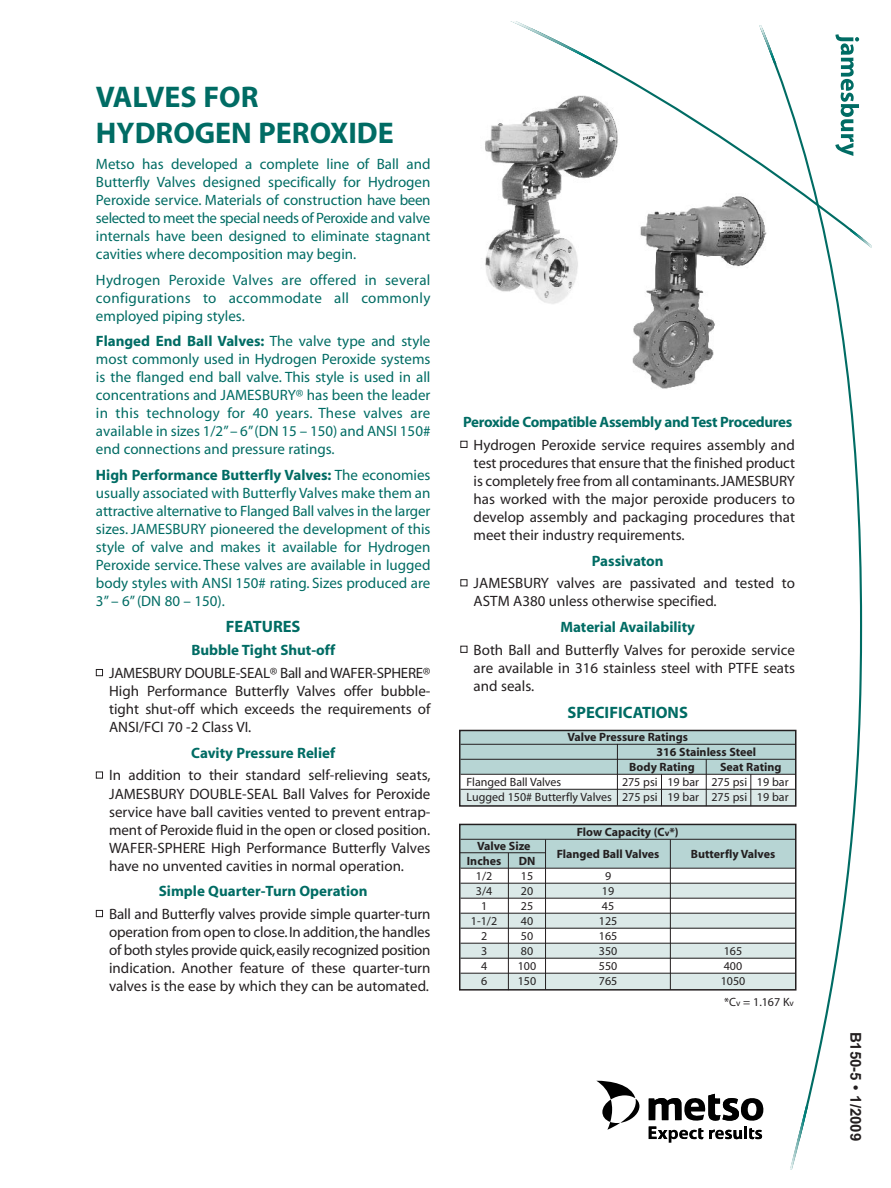
<style>
.page{position:relative;width:891px;height:1188px;background:#fff}
.page>*{position:absolute;margin:0;border:0;box-sizing:border-box;transform-origin:0 0}
.t1{font:30px/36px "Myriad MM 700 600";color:#006c64}
.t2{font:16.5px "Myriad MM 700 600";color:#006c64}
.t3{font:15px/18px "Myriad MM 400 600";color:#231f20;text-align:justify}
.t4{font:15px/18px "Myriad MM 400 600";color:#006c64;text-align:justify}
.t5{font:15px "Myriad MM 700 600";color:#006c64}
.t6{font:15px "Myriad MM 700 600";letter-spacing:-.02em;color:#006c64}
.t7{font:700 15px "Arial";color:#231f20}
.t8{font:12px/15px "Myriad MM 400 600";color:#231f20;text-align:right}
.t9{font:12px "Myriad MM 700 600";color:#231f20}
.s1{font-family:"Myriad MM 400 600"}
.s2{color:#fff}
.s3{font-size:9px}
</style>
<div class="page">
<svg style="left:760px;top:241px;width:102px;height:872px"></svg>
<svg style="left:597px;top:38px;width:263px;height:203px"></svg>
<svg style="left:790px;top:1105px;width:18px;height:64px"></svg>
<svg style="left:759px;top:25px;width:18px;height:39px"></svg>
<svg style="left:850px;top:228px;width:22px;height:20px"></svg>
<svg style="left:510px;top:21px;width:93px;height:43px"></svg>
<svg style="left:597px;top:1081px;width:42px;height:49px"></svg>
<svg style="left:649px;top:1094px;width:114px;height:49px"></svg>
<svg style="left:835px;top:34px;width:24px;height:122px"></svg>
<div style="left:460px;top:884px;width:335px;height:14px;background:#dbe9e8"></div>
<div style="left:460px;top:913px;width:335px;height:15px;background:#dbe9e8"></div>
<div style="left:460px;top:943px;width:335px;height:15px;background:#dbe9e8"></div>
<div style="left:460px;top:973px;width:335px;height:16px;background:#dbe9e8"></div>
<div style="left:460px;top:824px;width:335px;height:44px;background:#b7d5d4"></div>
<hr style="left:460px;top:839px;width:335px;height:1px;background:#231f20">
<hr style="left:460px;top:868px;width:335px;height:1px;background:#231f20">
<hr style="left:460px;top:883px;width:335px;height:1px;background:#231f20">
<hr style="left:460px;top:898px;width:335px;height:1px;background:#231f20">
<hr style="left:460px;top:913px;width:335px;height:1px;background:#231f20">
<hr style="left:460px;top:928px;width:335px;height:1px;background:#231f20">
<hr style="left:460px;top:943px;width:335px;height:1px;background:#231f20">
<hr style="left:460px;top:958px;width:335px;height:1px;background:#231f20">
<hr style="left:460px;top:973px;width:335px;height:1px;background:#231f20">
<div style="left:459px;top:824px;width:338px;height:167px;border:2px solid #231f20"></div>
<div style="left:459px;top:415px;width:337px;height:311px;background:#fff"></div>
<div style="left:460px;top:731px;width:335px;height:43px;background:#b7d5d4"></div>
<div style="left:460px;top:789px;width:335px;height:17px;background:#dbe9e8"></div>
<img style="left:485px;top:90px;width:135px;height:214px">
<hr style="left:460px;top:744px;width:335px;height:1px;background:#231f20">
<hr style="left:460px;top:759px;width:335px;height:1px;background:#231f20">
<hr style="left:460px;top:774px;width:335px;height:1px;background:#231f20">
<hr style="left:460px;top:789px;width:335px;height:1px;background:#231f20">
<div style="left:459px;top:730px;width:338px;height:77px;border:2px solid #231f20"></div>
<hr style="left:617px;top:744px;width:1px;height:61px;background:#231f20">
<hr style="left:545px;top:839px;width:1px;height:151px;background:#231f20">
<hr style="left:670px;top:839px;width:1px;height:151px;background:#231f20">
<img style="left:628px;top:194px;width:141px;height:197px">
<hr style="left:661px;top:774px;width:1px;height:32px;background:#231f20">
<hr style="left:706px;top:759px;width:1px;height:47px;background:#231f20">
<hr style="left:751px;top:774px;width:1px;height:32px;background:#231f20">
<hr style="left:508px;top:853px;width:1px;height:137px;background:#231f20">
<div style="left:717px;top:996px;width:78px;height:15px;background:#fff"></div>
<hr style="left:460px;top:852px;width:85px;height:1px;background:#231f20">
<h1 class="t1" style="left:96px;top:81px;width:299px">VALVES FOR<br>HYDROGEN PEROXIDE</h1>
<p class="t4" style="left:96px;top:156px;width:336px">Metso has developed a complete line of Ball and Butterfly Valves designed specifically for Hydrogen Peroxide service. Materials of construction have been selected to meet the special needs of Peroxide and valve internals have been designed to eliminate stagnant cavities where decomposition may begin.</p>
<p class="t4" style="left:96px;top:272px;width:336px">Hydrogen Peroxide Valves are offered in several configurations to accommodate all commonly employed piping styles.</p>
<p class="t5" style="left:96px;top:335px;width:336px">Flanged End Ball Valves: <span class="s1">The valve type and style</span></p>
<p class="t4" style="left:96px;top:351px;width:336px">most commonly used in Hydrogen Peroxide systems is the flanged end ball valve. This style is used in all concentrations and JAMESBURY® has been the leader in this technology for 40 years. These valves are available in sizes 1/2”– 6”(DN 15 – 150) and ANSI 150# end connections and pressure ratings.</p>
<p class="t5" style="left:96px;top:469px;width:336px">High Performance Butterfly Valves: <span class="s1">The economies</span></p>
<p class="t4" style="left:96px;top:485px;width:336px">usually associated with Butterfly Valves make them an attractive alternative to Flanged Ball valves in the larger sizes. JAMESBURY pioneered the development of this style of valve and makes it available for Hydrogen Peroxide service. These valves are available in lugged body styles with ANSI 150# rating. Sizes produced are 3” – 6” (DN 80 – 150).</p>
<p class="t2" style="left:226px;top:621px;width:76px">FEATURES</p>
<p class="t5" style="left:191px;top:645px;width:145px">Bubble Tight Shut-off</p>
<p class="t3" style="left:109px;top:665px;width:323px;text-indent:-13px"><span class="s2">■</span> JAMESBURY DOUBLE-SEAL® Ball and WAFER-SPHERE® High Performance Butterfly Valves offer bubble&shy;tight shut-off which exceeds the requirements of ANSI/FCI 70 -2 Class VI.</p>
<p class="t5" style="left:191px;top:747px;width:145px">Cavity Pressure Relief</p>
<p class="t3" style="left:109px;top:768px;width:323px;text-indent:-13px"><span class="s2">■</span> In addition to their standard self-relieving seats, JAMESBURY DOUBLE-SEAL Ball Valves for Peroxide service have ball cavities vented to prevent entrap&shy;ment of Peroxide fluid in the open or closed position.<br>WAFER-SPHERE High Performance Butterfly Valves have no unvented cavities in normal operation.</p>
<p class="t5" style="left:159px;top:886px;width:210px">Simple Quarter-Turn Operation</p>
<p class="t3" style="left:109px;top:906px;width:323px;text-indent:-13px"><span class="s2">■</span> Ball and Butterfly valves provide simple quarter-turn operation from open to close.In addition,the handles of both styles provide quick,easily recognized position indication. Another feature of these quarter-turn valves is the ease by which they can be automated.</p>
<p class="t6" style="left:463px;top:416px;width:331px">Peroxide Compatible Assembly and Test Procedures</p>
<p class="t3" style="left:474px;top:437px;width:323px;text-indent:-13px"><span class="s2">■</span> Hydrogen Peroxide service requires assembly and test procedures that ensure that the finished product is completely free from all contaminants.JAMESBURY has worked with the major peroxide producers to develop assembly and packaging procedures that meet their industry requirements.</p>
<p class="t5" style="left:592px;top:555px;width:73px">Passivaton</p>
<p class="t3" style="left:474px;top:575px;width:323px;text-indent:-13px"><span class="s2">■</span> JAMESBURY valves are passivated and tested to<br>ASTM A380 unless otherwise specified.</p>
<p class="t5" style="left:560px;top:621px;width:136px">Material Availability</p>
<p class="t3" style="left:474px;top:642px;width:323px;text-indent:-13px"><span class="s2">■</span> Both Ball and Butterfly Valves for peroxide service are available in 316 stainless steel with PTFE seats and seals.</p>
<p class="t2" style="left:568px;top:706px;width:122px">SPECIFICATIONS</p>
<p class="t9" style="left:567px;top:733px;width:122px">Valve Pressure Ratings</p>
<p class="t9" style="left:657px;top:748px;width:101px">316 Stainless Steel</p>
<p class="t9" style="left:629px;top:762px;width:67px">Body Rating</p>
<p class="t9" style="left:720px;top:762px;width:63px">Seat Rating</p>
<p class="t8" style="left:467px;top:776px;width:96px">Flanged Ball Valves</p>
<p class="t8" style="left:467px;top:776px;width:323px">275 psi 19 bar 275 psi 19 bar<br>Lugged 150# Butterfly Valves 275 psi 19 bar 275 psi 19 bar</p>
<p class="t9" style="left:577px;top:827px;width:103px">Flow Capacity (C<span class="s3">v</span>*)</p>
<p class="t9" style="left:477px;top:842px;width:55px">Valve Size</p>
<p class="t9" style="left:557px;top:849px;width:104px">Flanged Ball Valves</p>
<p class="t9" style="left:691px;top:849px;width:86px">Butterfly Valves</p>
<p class="t9" style="left:467px;top:857px;width:36px">Inches</p>
<p class="t9" style="left:519px;top:857px;width:18px">DN</p>
<p class="t8" style="left:476px;top:870px;width:18px">1/2</p>
<p class="t8" style="left:521px;top:870px;width:14px">15</p>
<p class="t8" style="left:605px;top:870px;width:8px">9</p>
<p class="t8" style="left:476px;top:885px;width:18px">3/4</p>
<p class="t8" style="left:521px;top:885px;width:14px">20</p>
<p class="t8" style="left:602px;top:885px;width:14px">19</p>
<p class="t8" style="left:481px;top:900px;width:8px">1</p>
<p class="t8" style="left:521px;top:900px;width:14px">25</p>
<p class="t8" style="left:602px;top:900px;width:14px">45</p>
<p class="t8" style="left:471px;top:915px;width:28px">1-1/2</p>
<p class="t8" style="left:521px;top:915px;width:14px">40</p>
<p class="t8" style="left:599px;top:915px;width:20px">125</p>
<p class="t8" style="left:481px;top:930px;width:8px">2</p>
<p class="t8" style="left:521px;top:930px;width:14px">50</p>
<p class="t8" style="left:599px;top:930px;width:20px">165</p>
<p class="t8" style="left:481px;top:945px;width:8px">3</p>
<p class="t8" style="left:521px;top:945px;width:14px">80</p>
<p class="t8" style="left:599px;top:945px;width:20px">350</p>
<p class="t8" style="left:724px;top:945px;width:20px">165</p>
<p class="t8" style="left:481px;top:960px;width:8px">4</p>
<p class="t8" style="left:518px;top:960px;width:20px">100</p>
<p class="t8" style="left:599px;top:960px;width:20px">550</p>
<p class="t8" style="left:724px;top:960px;width:20px">400</p>
<p class="t8" style="left:481px;top:975px;width:8px">6</p>
<p class="t8" style="left:518px;top:975px;width:20px">150</p>
<p class="t8" style="left:599px;top:975px;width:20px">765</p>
<p class="t8" style="left:721px;top:975px;width:26px">1050</p>
<p class="t8" style="left:724px;top:996px;width:71px">*C<span class="s3">v</span> = 1.167 K<span class="s3">v</span></p>
<p class="t7" style="left:861px;top:1032px;width:111px;rotate:90deg">B150-5 • 1/2009</p>
</div>
